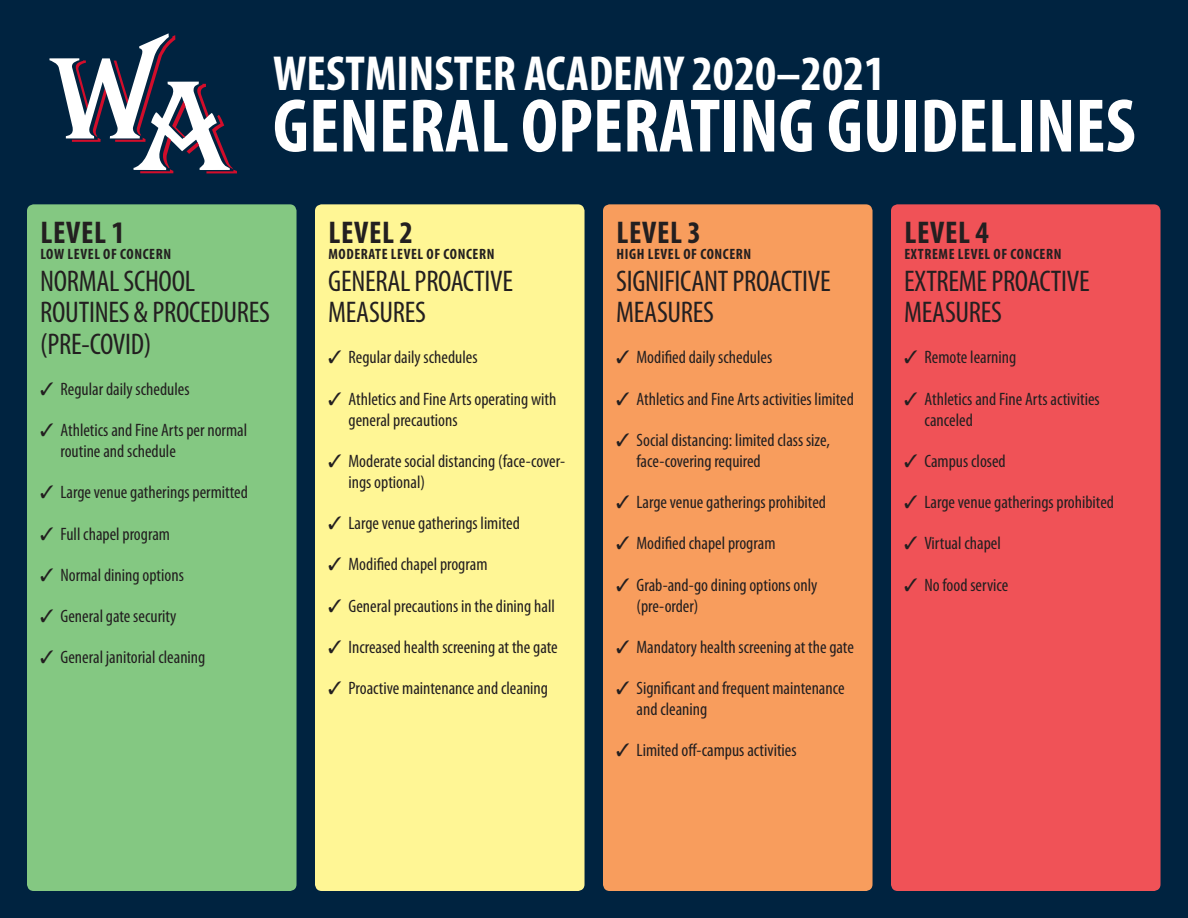
<style>
.page{position:relative;width:1188px;height:918px;background:#002340}
.page>*{position:absolute;margin:0;border:0;box-sizing:border-box;transform-origin:0 0}
.t1{font:700 condensed 76.5px "Myriad Pro";color:#fff}
.t2{font:700 condensed 49.5px "Myriad Pro";color:#fff}
.LEVEL{font:700 condensed 31.5px "Myriad Pro";letter-spacing:.02em;color:#231f20}
.Measures{font:condensed 30px/31.5px "Myriad Pro";letter-spacing:-.01em;color:#231f20}
.t3{font:condensed 18px/21px "Myriad Pro";color:#231f20}
.Level_Description{font:700 condensed 15px "Myriad Pro";letter-spacing:.04em;color:#231f20}
</style>
<div class="page">
<svg style="left:50px;top:33px;width:187px;height:140px"></svg>
<div style="left:27px;top:204px;width:270px;height:687px;background:#84c882;border-radius:7px"></div>
<div style="left:891px;top:204px;width:270px;height:687px;background:#f05257;border-radius:7px"></div>
<div style="left:603px;top:204px;width:270px;height:687px;background:#f89d5d;border-radius:7px"></div>
<div style="left:315px;top:204px;width:270px;height:687px;background:#fff695;border-radius:7px"></div>
<p class="t2" style="left:273px;top:43px;width:614px">WESTMINSTER ACADEMY 2020–2021</p>
<p class="t1" style="left:273px;top:78px;width:864px">GENERAL OPERATING GUIDELINES</p>
<p class="LEVEL" style="left:41px;top:213px;width:86px">LEVEL 1</p>
<p class="Level_Description" style="left:40px;top:245px;width:132px">LOW LEVEL OF CONCERN</p>
<p class="Measures" style="left:40px;top:265px;width:231px">NORMAL SCHOOL<br>ROUTINES &amp; PROCEDURES (PRE-COVID)</p>
<p class="t3" style="left:40px;top:378px;width:151px">✓ Regular daily schedules</p>
<p class="t3" style="left:61px;top:420px;width:188px;text-indent:-20px">✓ Athletics and Fine Arts per normal routine and schedule</p>
<p class="t3" style="left:40px;top:482px;width:209px">✓ Large venue gatherings permitted</p>
<p class="t3" style="left:40px;top:523px;width:131px">✓ Full chapel program</p>
<p class="t3" style="left:40px;top:564px;width:145px">✓ Normal dining options</p>
<p class="t3" style="left:40px;top:606px;width:138px">✓ General gate security</p>
<p class="t3" style="left:40px;top:647px;width:167px">✓ General janitorial cleaning</p>
<p class="LEVEL" style="left:329px;top:213px;width:86px">LEVEL 2</p>
<p class="Level_Description" style="left:328px;top:245px;width:168px">MODERATE LEVEL OF CONCERN</p>
<p class="Measures" style="left:328px;top:265px;width:186px">GENERAL PROACTIVE<br>MEASURES</p>
<p class="t3" style="left:328px;top:347px;width:151px">✓ Regular daily schedules</p>
<p class="t3" style="left:349px;top:388px;width:209px;text-indent:-20px">✓ Athletics and Fine Arts operating with general precautions</p>
<p class="t3" style="left:349px;top:450px;width:218px;text-indent:-20px">✓ Moderate social distancing (face-cover&shy;ings optional)</p>
<p class="t3" style="left:328px;top:513px;width:193px">✓ Large venue gatherings limited</p>
<p class="t3" style="left:328px;top:554px;width:161px">✓ Modified chapel program</p>
<p class="t3" style="left:328px;top:595px;width:228px">✓ General precautions in the dining hall</p>
<p class="t3" style="left:328px;top:636px;width:231px">✓ Increased health screening at the gate</p>
<p class="t3" style="left:328px;top:678px;width:221px">✓ Proactive maintenance and cleaning</p>
<p class="LEVEL" style="left:617px;top:213px;width:86px">LEVEL 3</p>
<p class="Level_Description" style="left:616px;top:245px;width:136px">HIGH LEVEL OF CONCERN</p>
<p class="Measures" style="left:616px;top:265px;width:216px">SIGNIFICANT PROACTIVE<br>MEASURES</p>
<p class="t3" style="left:616px;top:347px;width:158px">✓ Modified daily schedules</p>
<p class="t3" style="left:616px;top:388px;width:239px">✓ Athletics and Fine Arts activities limited</p>
<p class="t3" style="left:637px;top:429px;width:195px;text-indent:-20px">✓ Social distancing: limited class size, face-covering required</p>
<p class="t3" style="left:616px;top:492px;width:211px">✓ Large venue gatherings prohibited</p>
<p class="t3" style="left:616px;top:533px;width:161px">✓ Modified chapel program</p>
<p class="t3" style="left:637px;top:574px;width:182px;text-indent:-20px">✓ Grab-and-go dining options only (pre-order)</p>
<p class="t3" style="left:616px;top:636px;width:239px">✓ Mandatory health screening at the gate</p>
<p class="t3" style="left:637px;top:678px;width:210px;text-indent:-20px">✓ Significant and frequent maintenance and cleaning</p>
<p class="t3" style="left:616px;top:740px;width:182px">✓ Limited off-campus activities</p>
<p class="LEVEL" style="left:905px;top:213px;width:86px">LEVEL 4</p>
<p class="Level_Description" style="left:904px;top:245px;width:159px">EXTREME LEVEL OF CONCERN</p>
<p class="Measures" style="left:904px;top:265px;width:187px">EXTREME PROACTIVE<br>MEASURES</p>
<p class="t3" style="left:904px;top:347px;width:114px">✓ Remote learning</p>
<p class="t3" style="left:925px;top:388px;width:177px;text-indent:-20px">✓ Athletics and Fine Arts activities canceled</p>
<p class="t3" style="left:904px;top:450px;width:103px">✓ Campus closed</p>
<p class="t3" style="left:904px;top:492px;width:211px">✓ Large venue gatherings prohibited</p>
<p class="t3" style="left:904px;top:533px;width:98px">✓ Virtual chapel</p>
<p class="t3" style="left:904px;top:574px;width:106px">✓ No food service</p>
</div>
